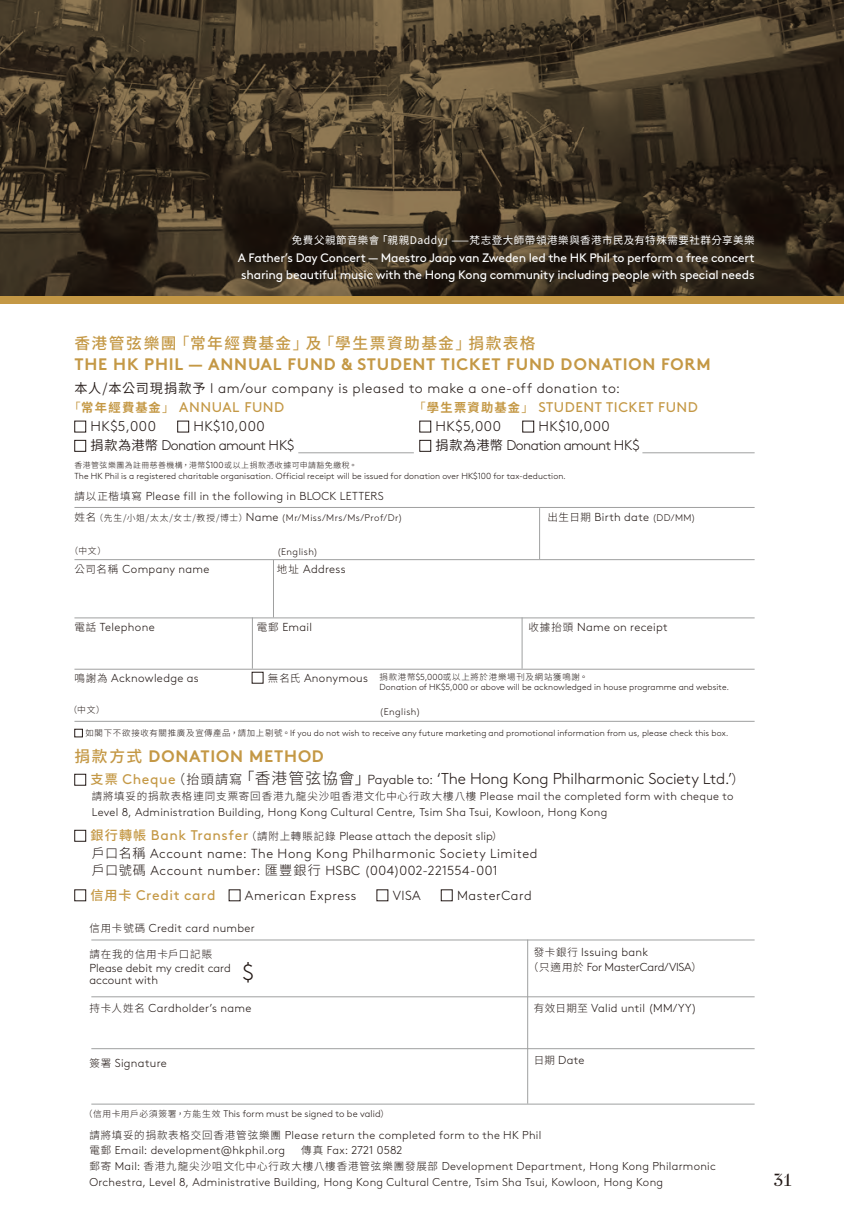
<style>
.page{position:relative;width:844px;height:1226px;background:#fff}
.page>*{position:absolute;margin:0;border:0;box-sizing:border-box;transform-origin:0 0}
.t1{font:300 22.05px "Brown";color:#221815}
.t2{font:500 17.5px "Danmark";color:#221815}
.t3{font:700 16.62px "Brown";letter-spacing:.045em;color:#c49845}
.t4{font:300 15.75px "Brown";letter-spacing:-.005em;color:#221815}
.t5{font:500 15.75px "Noto Sans CJ Ktc";letter-spacing:.09em;color:#c49845}
.t6{font:300 14px/19.2px "Brown";letter-spacing:.035em;color:#221815}
.t7{font:300 14px "Brown";letter-spacing:-.04em;color:#221815}
.t8{font:14px "Brown";letter-spacing:.04em;color:#c49845}
.t9{font:300 13.12px/17.5px "Brown";letter-spacing:.04em;color:#221815}
.t10{font:12.25px/17.5px "Brown";letter-spacing:-.015em;color:#fff}
.t11{font:300 11.55px/12.2px "Brown";letter-spacing:.02em;color:#221815}
.t12{font:300 11.55px/15.8px "Brown";letter-spacing:-.01em;color:#221815}
.t13{font:300 11.38px/15.8px "Brown";letter-spacing:.025em;color:#221815}
.t14{font:10.5px "Noto Sans CJ Ktc";letter-spacing:.05em;color:#fff}
.t15{font:300 10.5px "Noto Sans CJ Ktc";letter-spacing:.07em;color:#221815}
.t16{font:300 9.62px "Brown";letter-spacing:.03em;color:#221815}
.t17{font:300 9.62px "Brown";letter-spacing:.005em;color:#221815}
.t18{font:300 8.75px "Brown";letter-spacing:.01em;color:#221815}
.t19{font:300 8.75px "Noto Sans CJ Ktc";color:#221815}
.t20{font:300 8.4px "Noto Sans CJ Ktc";letter-spacing:.095em;color:#221815}
.t21{font:300 7.88px "Noto Sans CJ Ktc";letter-spacing:.065em;color:#221815}
.s1{font-weight:600}
.s2{font-family:"Noto Sans CJ Ktc";font-weight:600;font-size:13.12px}
.s3{font-family:"Noto Sans CJ Ktc";font-weight:600;font-size:12.25px;color:#c49845}
.s4{font-family:"Noto Sans CJ Ktc";font-weight:700;font-size:12.25px;color:#c49845}
.s5{font-weight:400;color:#c49845}
.s6{font-family:"Noto Sans CJ Ktc";font-weight:600;font-size:12.25px}
.s7{font-family:"Noto Sans CJ Ktc";font-weight:700;font-size:12.25px}
.s8{font-family:"Brown";font-size:8.75px}
.s9{font-family:"Noto Sans CJ Ktc";font-size:10.5px}
.s10{font-family:"Noto Sans CJ Ktc";font-size:8.75px}
.s11{font-size:11.55px}
.s12{font-size:9.62px}
.s13{font-family:"Noto Sans CJ Ktc";font-size:8.4px}
.s14{font-family:"Noto Sans CJ Ktc";font-weight:500;font-size:15.75px}
.s15{font-family:"Noto Sans CJ Ktc";font-weight:500;font-size:13.12px;color:#c49845}
.s16{font-weight:400;font-size:14px;color:#c49845}
.s17{font-family:"Noto Sans CJ Ktc";font-size:13.12px}
.s18{font-family:"Noto Sans CJ Ktc"}
.s19{font-size:13.12px}
.s20{font-family:"Noto Sans CJ Ktc";font-weight:500;font-size:13.12px}
</style>
<div class="page">
<svg style="left:0;top:0;width:843px;height:296px;background:#403423"></svg>
<div style="left:74px;top:774px;width:12px;height:11px;border:1px solid #221815"></div>
<div style="left:74px;top:830px;width:12px;height:11px;border:1px solid #221815"></div>
<div style="left:74px;top:889px;width:12px;height:12px;border:1px solid #221815"></div>
<div style="left:441px;top:889px;width:11px;height:12px;border:1px solid #221815"></div>
<hr style="left:298px;top:452px;width:116px;height:1px;background:#9fa0a0">
<hr style="left:74px;top:507px;width:680px;height:1px;background:#9fa0a0">
<hr style="left:74px;top:559px;width:680px;height:1px;background:#9fa0a0">
<hr style="left:74px;top:617px;width:680px;height:1px;background:#9fa0a0">
<hr style="left:74px;top:668px;width:680px;height:1px;background:#9fa0a0">
<hr style="left:74px;top:720px;width:680px;height:1px;background:#9fa0a0">
<hr style="left:91px;top:939px;width:663px;height:1px;background:#9fa0a0">
<hr style="left:91px;top:996px;width:663px;height:1px;background:#9fa0a0">
<hr style="left:91px;top:1048px;width:663px;height:1px;background:#9fa0a0">
<hr style="left:91px;top:1103px;width:663px;height:1px;background:#9fa0a0">
<hr style="left:642px;top:452px;width:112px;height:1px;background:#9fa0a0">
<div style="left:74px;top:421px;width:12px;height:11px;border:1px solid #221815"></div>
<div style="left:177px;top:421px;width:12px;height:11px;border:1px solid #221815"></div>
<div style="left:419px;top:421px;width:12px;height:11px;border:1px solid #221815"></div>
<div style="left:522px;top:421px;width:12px;height:11px;border:1px solid #221815"></div>
<div style="left:74px;top:440px;width:12px;height:11px;border:1px solid #221815"></div>
<div style="left:419px;top:440px;width:12px;height:11px;border:1px solid #221815"></div>
<div style="left:74px;top:729px;width:9px;height:8px;border:1px solid #221815"></div>
<hr style="left:273px;top:560px;width:1px;height:57px;background:#9fa0a0">
<hr style="left:539px;top:508px;width:1px;height:51px;background:#9fa0a0">
<hr style="left:252px;top:617px;width:1px;height:51px;background:#9fa0a0">
<hr style="left:521px;top:617px;width:1px;height:51px;background:#9fa0a0">
<hr style="left:527px;top:939px;width:1px;height:164px;background:#9fa0a0">
<div style="left:0;top:296px;width:843px;height:8px;background:#c49845"></div>
<p class="t14" style="left:292px;top:235px;width:464px">免費父親節音樂會「親親Daddy」——梵志登大師帶領港樂與香港市民及有特殊需要社群分享美樂</p>
<p class="t10" style="left:238px;top:248px;width:518px">A Father’s Day Concert — Maestro Jaap van Zweden led the HK Phil to perform a free concert sharing beautiful music with the Hong Kong community including people with special needs</p>
<h3 class="t5" style="left:74px;top:334px;width:462px">香港管弦樂團<span class="s1">「</span>常年經費基金<span class="s1">」</span>及<span class="s1">「</span>學生票資助基金<span class="s1">」</span>捐款表格</h3>
<h3 class="t3" style="left:74px;top:350px;width:637px">THE HK PHIL — ANNUAL FUND &amp; STUDENT TICKET FUND DONATION FORM</h3>
<p class="t6" style="left:68px;top:377px;width:553px;text-indent:6px"><span class="s2">本人/本公司現捐款予</span> I am/our company is pleased to make a one-off donation to:<span class="s3">「</span><span class="s4">常年經費基金</span><span class="s3">」</span> <span class="s5">ANNUAL FUND</span></p>
<p class="t8" style="left:413px;top:396px;width:286px"><span class="s6">「</span><span class="s7">學生票資助基金</span><span class="s6">」</span> STUDENT TICKET FUND</p>
<p class="t6" style="left:91px;top:416px;width:67px">HK$5,000</p>
<p class="t6" style="left:193px;top:416px;width:73px">HK$10,000</p>
<p class="t6" style="left:435px;top:416px;width:67px">HK$5,000</p>
<p class="t6" style="left:538px;top:416px;width:73px">HK$10,000</p>
<p class="t7" style="left:91px;top:435px;width:205px"><span class="s2">捐款為港幣</span> Donation amount HK$</p>
<p class="t7" style="left:435px;top:435px;width:205px"><span class="s2">捐款為港幣</span> Donation amount HK$</p>
<p class="t21" style="left:74px;top:460px;width:284px">香港管弦樂團為註冊慈善機構，港幣<span class="s8">$100</span>或以上捐款憑收據可申請豁免繳稅。</p>
<p class="t18" style="left:74px;top:469px;width:493px">The HK Phil is a registered charitable organisation. Official receipt will be issued for donation over HK$100 for tax-deduction.</p>
<p class="t11" style="left:74px;top:488px;width:311px"><span class="s9">請以正楷填寫</span> Please fill in the following in BLOCK LETTERS</p>
<p class="t16" style="left:74px;top:510px;width:329px"><span class="s9">姓名</span><span class="s10">（先生/小姐/太太/女士/教授/博士）</span><span class="s11">Name</span> (Mr/Miss/Mrs/Ms/Prof/Dr)</p>
<p class="t11" style="left:547px;top:509px;width:150px"><span class="s9">出生日期</span> Birth date <span class="s12">(DD/MM)</span></p>
<p class="t19" style="left:69px;top:546px;width:38px">（中文）</p>
<p class="t16" style="left:277px;top:544px;width:42px">(English)</p>
<p class="t11" style="left:74px;top:562px;width:136px"><span class="s9">公司名稱</span> Company name</p>
<p class="t11" style="left:277px;top:562px;width:70px"><span class="s9">地址</span> Address</p>
<p class="t11" style="left:74px;top:620px;width:82px"><span class="s9">電話</span> Telephone</p>
<p class="t11" style="left:257px;top:620px;width:57px"><span class="s9">電郵</span> Email</p>
<p class="t11" style="left:528px;top:620px;width:141px"><span class="s9">收據抬頭</span> Name on receipt</p>
<p class="t11" style="left:74px;top:670px;width:126px"><span class="s9">鳴謝為</span> Acknowledge as</p>
<p class="t11" style="left:268px;top:670px;width:101px"><span class="s9">無名氏</span> Anonymous</p>
<p class="t19" style="left:68px;top:705px;width:38px">（中文）</p>
<p class="t18" style="left:86px;top:726px;width:644px"><span class="s13">如閣下不欲接收有關推廣及宣傳產品，請加上剔號。</span>If you do not wish to receive any future marketing and promotional information from us, please check this box.</p>
<p class="t20" style="left:379px;top:672px;width:210px">捐款港幣<span class="s8">$5,000</span>或以上將於港樂場刊及網站獲鳴謝。</p>
<p class="t18" style="left:379px;top:680px;width:351px">Donation of HK$5,000 or above will be acknowledged in house programme and website.</p>
<p class="t16" style="left:379px;top:704px;width:42px">(English)</p>
<h3 class="t3" style="left:74px;top:742px;width:251px"><span class="s14">捐款方式</span> DONATION METHOD</h3>
<h3 class="t4" style="left:91px;top:767px;width:655px"><span class="s15">支票</span> <span class="s16">Cheque</span><span class="s17">（抬頭請寫</span><span class="s18">「香港管弦協會」</span><span class="s19">Payable to:</span> ‘The Hong Kong Philharmonic Society Ltd.’<span class="s17">）</span></h3>
<p class="t13" style="left:92px;top:787px;width:643px"><span class="s9">請將填妥的捐款表格連同支票寄回香港九龍尖沙咀香港文化中心行政大樓八樓</span> Please mail the completed form with cheque to<br>Level 8, Administration Building, Hong Kong Cultural Centre, Tsim Sha Tsui, Kowloon, Hong Kong</p>
<p class="t11" style="left:91px;top:829px;width:413px"><span class="s15">銀行轉帳</span> <span class="s16">Bank Transfer</span><span class="s9">（請附上轉賬記錄</span> Please attach the deposit slip<span class="s9">）</span></p>
<p class="t9" style="left:92px;top:843px;width:447px"><span class="s18">戶口名稱</span> Account name: The Hong Kong Philharmonic Society Limited<span class="s18">戶口號碼</span> Account number: <span class="s18">匯豐銀行</span> HSBC (004)002-221554-001</p>
<p class="t8" style="left:91px;top:884px;width:126px"><span class="s20">信用卡</span> Credit card</p>
<p class="t9" style="left:245px;top:885px;width:113px">American Express</p>
<p class="t9" style="left:392px;top:885px;width:30px">VISA</p>
<p class="t9" style="left:457px;top:885px;width:76px">MasterCard</p>
<p class="t11" style="left:89px;top:920px;width:167px"><span class="s9">信用卡號碼</span> Credit card number</p>
<p class="t15" style="left:89px;top:948px;width:124px">請在我的信用卡戶口記賬</p>
<p class="t11" style="left:89px;top:961px;width:143px">Please debit my credit card account with</p>
<p class="t11" style="left:89px;top:1001px;width:163px"><span class="s9">持卡人姓名</span> Cardholder’s name</p>
<h1 class="t1" style="left:242px;top:956px;width:13px">$</h1>
<p class="t11" style="left:89px;top:1055px;width:79px"><span class="s9">簽署</span> Signature</p>
<p class="t17" style="left:84px;top:1106px;width:306px"><span class="s10">（信用卡用戶必須簽署，方能生效</span> This form must be signed to be valid<span class="s10">）</span></p>
<p class="t12" style="left:527px;top:942px;width:176px;text-indent:6px"><span class="s9">發卡銀行</span> Issuing bank<br><span class="s9">（只適用於</span> For MasterCard/VISA<span class="s9">）</span></p>
<p class="t11" style="left:533px;top:1000px;width:165px"><span class="s9">有效日期至</span> Valid until (MM/YY)</p>
<p class="t11" style="left:533px;top:1053px;width:52px"><span class="s9">日期</span> Date</p>
<p class="t13" style="left:89px;top:1125px;width:453px"><span class="s9">請將填妥的捐款表格交回香港管弦樂團</span> Please return the completed form to the HK Phil<span class="s9">電郵</span> Email: development@hkphil.org</p>
<p class="t13" style="left:89px;top:1141px;width:628px;text-indent:212px"><span class="s9">傳真</span> Fax: 2721 0582<br><span class="s9">郵寄</span> Mail: <span class="s9">香港九龍尖沙咀文化中心行政大樓八樓香港管弦樂團發展部</span> Development Department, Hong Kong Philarmonic<br>Orchestra, Level 8, Administrative Building, Hong Kong Cultural Centre, Tsim Sha Tsui, Kowloon, Hong Kong</p>
<h2 class="t2" style="left:773px;top:1170px;width:20px">31</h2>
</div>
